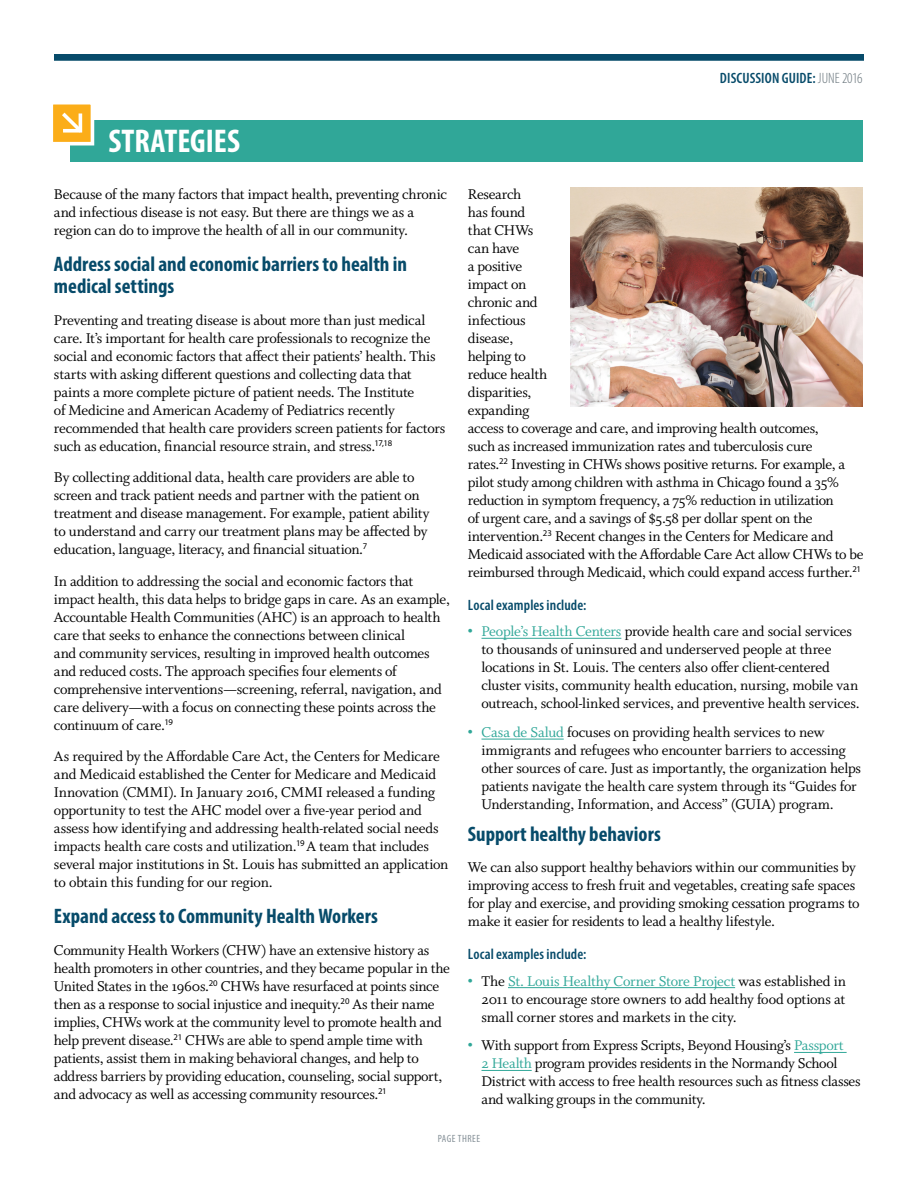
<style>
.page{position:relative;width:918px;height:1188px;background:#fff}
.page>*{position:absolute;margin:0;border:0;box-sizing:border-box;transform-origin:0 0}
.t1{font:700 condensed 33px "Myriad Pro";letter-spacing:.005em;color:#fff}
.t2{font:700 condensed 21px/22.5px "Myriad Pro";color:#074b6a}
.t3{font:15.75px/18px "Whitman Roman Os F";letter-spacing:-.015em;color:#000}
.t4{font:600 condensed 15px "Myriad Pro";letter-spacing:.005em;color:#074b6a}
.t5{font:condensed 10.5px "Myriad Pro";letter-spacing:.05em;color:#879299}
.s1{font-weight:300;color:#67737a}
.s2{font-family:"Myriad Pro";font-weight:300;font-stretch:condensed;font-size:21px;color:#30a798}
.s3{color:#30a798}
</style>
<div class="page">
<hr style="left:481px;top:638px;width:140px;height:1px;background:#30a798">
<hr style="left:481px;top:739px;width:83px;height:1px;background:#30a798">
<hr style="left:508px;top:987px;width:227px;height:1px;background:#30a798">
<hr style="left:794px;top:1052px;width:53px;height:1px;background:#30a798">
<hr style="left:481px;top:1070px;width:51px;height:1px;background:#30a798">
<div style="left:54px;top:54px;width:810px;height:7px;background:#074b6a"></div>
<div style="left:70px;top:120px;width:792px;height:42px;background:#30a798"></div>
<svg style="left:53px;top:104px;width:42px;height:42px;background:#f8c55f"></svg>
<img style="left:570px;top:188px;width:292px;height:218px">
<p class="t4" style="left:720px;top:69px;width:144px">DISCUSSION GUIDE: <span class="s1">JUNE 2016</span></p>
<h1 class="t1" style="left:108px;top:120px;width:133px">strategies</h1>
<p class="t3" style="left:54px;top:185px;width:395px">Because of the many factors that impact health, preventing chronic and infectious disease is not easy. But there are things we as a region can do to improve the health of all in our community.</p>
<h2 class="t2" style="left:54px;top:252px;width:355px">Address social and economic barriers to health in medical settings</h2>
<p class="t3" style="left:54px;top:311px;width:393px">Preventing and treating disease is about more than just medical care. It’s important for health care professionals to recognize the social and economic factors that affect their patients’ health. This starts with asking different questions and collecting data that paints a more complete picture of patient needs. The Institute<br>of Medicine and American Academy of Pediatrics recently recommended that health care providers screen patients for factors such as education, financial resource strain, and stress.<sup>17,18</sup></p>
<p class="t3" style="left:54px;top:469px;width:377px">By collecting additional data, health care providers are able to screen and track patient needs and partner with the patient on treatment and disease management. For example, patient ability to understand and carry our treatment plans may be affected by education, language, literacy, and financial situation.<sup>7</sup></p>
<p class="t3" style="left:54px;top:572px;width:397px">In addition to addressing the social and economic factors that impact health, this data helps to bridge gaps in care. As an example, Accountable Health Communities (AHC) is an approach to health care that seeks to enhance the connections between clinical<br>and community services, resulting in improved health outcomes and reduced costs. The approach specifies four elements of comprehensive interventions—screening, referral, navigation, and care delivery—with a focus on connecting these points across the continuum of care.<sup>19</sup></p>
<p class="t3" style="left:54px;top:748px;width:396px">As required by the Affordable Care Act, the Centers for Medicare and Medicaid established the Center for Medicare and Medicaid Innovation (CMMI). In January 2016, CMMI released a funding opportunity to test the AHC model over a five-year period and assess how identifying and addressing health-related social needs impacts health care costs and utilization.<sup>19</sup> A team that includes several major institutions in St. Louis has submitted an application to obtain this funding for our region.</p>
<h2 class="t2" style="left:54px;top:905px;width:326px">Expand access to Community Health Workers</h2>
<p class="t3" style="left:54px;top:941px;width:398px">Community Health Workers (CHW) have an extensive history as health promoters in other countries, and they became popular in the United States in the 1960s.<sup>20</sup> CHWs have resurfaced at points since then as a response to social injustice and inequity.<sup>20</sup> As their name implies, CHWs work at the community level to promote health and help prevent disease.<sup>21</sup> CHWs are able to spend ample time with patients, assist them in making behavioral changes, and help to address barriers by providing education, counseling, social support, and advocacy as well as accessing community resources.<sup>21</sup></p>
<p class="t3" style="left:468px;top:185px;width:397px">Research<br>has found<br>that CHWs<br>can have<br>a positive<br>impact on<br>chronic and<br>infectious<br>disease,<br>helping to<br>reduce health<br>disparities,<br>expanding<br>access to coverage and care, and improving health outcomes,<br>such as increased immunization rates and tuberculosis cure<br>rates.<sup>22</sup> Investing in CHWs shows positive returns. For example, a pilot study among children with asthma in Chicago found a 35% reduction in symptom frequency, a 75% reduction in utilization<br>of urgent care, and a savings of $5.58 per dollar spent on the intervention.<sup>23</sup> Recent changes in the Centers for Medicare and<br>Medicaid associated with the Affordable Care Act allow CHWs to be reimbursed through Medicaid, which could expand access further.<sup>21</sup></p>
<p class="t4" style="left:468px;top:596px;width:120px">Local examples include:</p>
<p class="t3" style="left:481px;top:623px;width:380px;text-indent:-14px"><span class="s2">•</span> <span class="s3">People’s Health Centers</span> provide health care and social services to thousands of uninsured and underserved people at three locations in St. Louis. The centers also offer client-centered cluster visits, community health education, nursing, mobile van outreach, school-linked services, and preventive health services.</p>
<p class="t3" style="left:481px;top:723px;width:381px;text-indent:-14px"><span class="s2">•</span> <span class="s3">Casa de Salud</span> focuses on providing health services to new immigrants and refugees who encounter barriers to accessing other sources of care. Just as importantly, the organization helps patients navigate the health care system through its “Guides for Understanding, Information, and Access” (GUIA) program.</p>
<h2 class="t2" style="left:468px;top:822px;width:194px">Support healthy behaviors</h2>
<p class="t3" style="left:468px;top:859px;width:393px">We can also support healthy behaviors within our communities by improving access to fresh fruit and vegetables, creating safe spaces for play and exercise, and providing smoking cessation programs to make it easier for residents to lead a healthy lifestyle.</p>
<p class="t4" style="left:468px;top:945px;width:120px">Local examples include:</p>
<p class="t3" style="left:481px;top:972px;width:366px;text-align:justify;text-indent:-14px"><span class="s2">•</span> The <span class="s3">St. Louis Healthy Corner Store Project</span> was established in 2011 to encourage store owners to add healthy food options at small corner stores and markets in the city.</p>
<p class="t3" style="left:481px;top:1037px;width:381px;text-indent:-14px"><span class="s2">•</span> With support from Express Scripts, Beyond Housing’s <span class="s3">Passport<br>2 Health</span> program provides residents in the Normandy School District with access to free health resources such as fitness classes and walking groups in the community.</p>
<p class="t5" style="left:438px;top:1132px;width:44px">PAGE THREE</p>
</div>
